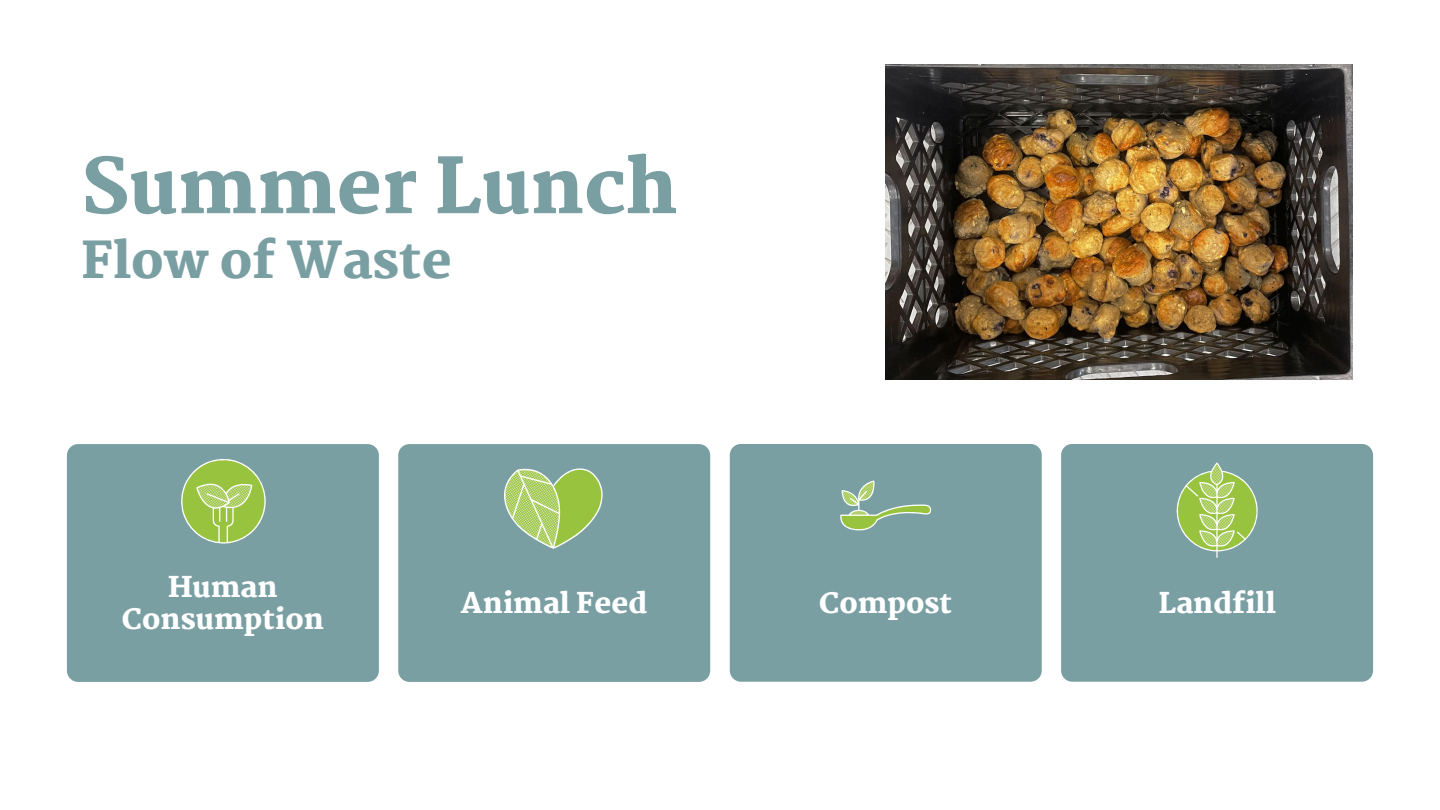
<style>
.page{position:relative;width:1440px;height:810px;background:#fff}
.page>*{position:absolute;margin:0;border:0;box-sizing:border-box;transform-origin:0 0}
.t1{font:800 75px "Martel";color:#7a9fa3}
.t2{font:800 50px "Martel";color:#7a9fa3}
.t3{font:800 28.1px/32.4px "Martel";color:#fff;text-align:center}
</style>
<div class="page">
<div style="left:67px;top:444px;width:312px;height:238px;background:#7a9fa3;border-radius:11px"></div>
<div style="left:398px;top:444px;width:312px;height:238px;background:#7a9fa3;border-radius:11px"></div>
<div style="left:730px;top:444px;width:312px;height:238px;background:#7a9fa3;border-radius:11px"></div>
<div style="left:1061px;top:444px;width:312px;height:238px;background:#7a9fa3;border-radius:11px"></div>
<svg style="left:181px;top:459px;width:85px;height:85px"></svg>
<svg style="left:504px;top:468px;width:99px;height:81px"></svg>
<svg style="left:1176px;top:462px;width:82px;height:96px"></svg>
<svg style="left:840px;top:480px;width:91px;height:51px"></svg>
<img style="left:886px;top:65px;width:467px;height:314px">
<p class="t1" style="left:81px;top:143px;width:598px">Summer Lunch</p>
<p class="t2" style="left:81px;top:232px;width:373px">Flow of Waste</p>
<h1 class="t3" style="left:122px;top:571px;width:203px">Human<br>Consumption</h1>
<p class="t3" style="left:461px;top:587px;width:188px">Animal Feed</p>
<p class="t3" style="left:819px;top:587px;width:135px">Compost</p>
<p class="t3" style="left:1159px;top:587px;width:119px">Landfill</p>
</div>
